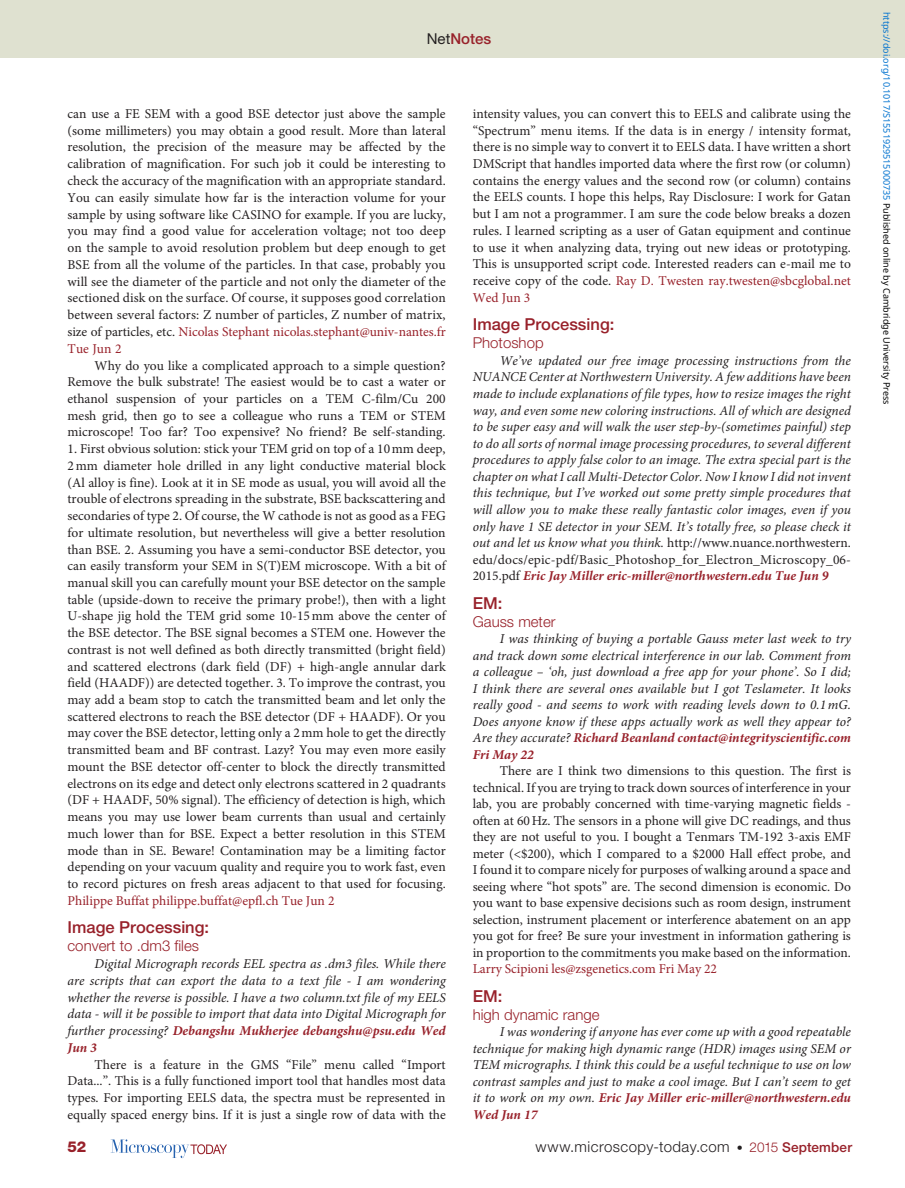
<style>
.page{position:relative;width:905px;height:1188px;background:#fff}
.page>*{position:absolute;margin:0;border:0;box-sizing:border-box;transform-origin:0 0}
.pSec1ttl{font:500 16.5px "Helvetica Neue LT Std";color:#98212a}
.pFirstpara{font:300 15px "Helvetica Neue LT Std";color:#98212a}
.t1{font:300 15px "Helvetica Neue LT Std";letter-spacing:.03em;color:#231f20}
.t2{font:500 15px "Helvetica Neue LT Std";color:#98212a}
.t3{font:800 15px "Helvetica Neue LT Std";color:#98212a}
.pPara{font:13.5px/16.6px "Minion Pro";color:#231f20;text-align:justify}
.pPara-2{font:italic 13.5px/16.5px "Minion Pro";color:#231f20;text-align:justify}
.t4{font:9px "Noto Sans";color:#0172cf}
.s1{font-weight:400;color:#231f20}
.s2{color:#98212a}
.s3{font-weight:700;color:#98212a}
.s4{font-style:normal}
.s5{font-size:12px}
.s6{font-size:13.5px;color:#98212a}
.s7{font-weight:500;font-size:13.5px;color:#98212a}
.s8{color:#000}
</style>
<div class="page">
<div style="left:0;top:0;width:904px;height:58px;background:#dfe1d0"></div>
<svg style="left:111px;top:1139px;width:116px;height:19px"></svg>
<p class="t2" style="left:427px;top:30px;width:66px"><span class="s1">Net</span>Notes</p>
<p class="pPara" style="left:68px;top:105px;width:380px">can use a FE SEM with a good BSE detector just above the sample (some millimeters) you may obtain a good result. More than lateral resolution, the precision of the measure may be affected by the calibration of magnification. For such job it could be interesting to check the accuracy of the magnification with an appropriate standard.<br>You can easily simulate how far is the interaction volume for your sample by using software like CASINO for example. If you are lucky, you may find a good value for acceleration voltage; not too deep on the sample to avoid resolution problem but deep enough to get BSE from all the volume of the particles. In that case, probably you will see the diameter of the particle and not only the diameter of the sectioned disk on the surface. Of course, it supposes good correlation between several factors: Z number of particles, Z number of matrix, size of particles, etc. <span class="s2">Nicolas Stephant nicolas.stephant@univ-nantes.fr Tue Jun 2</span></p>
<p class="pPara" style="left:68px;top:357px;width:379px;text-indent:27px">Why do you like a complicated approach to a simple question?<br>Remove the bulk substrate! The easiest would be to cast a water or ethanol suspension of your particles on a TEM C-film/Cu 200 mesh grid, then go to see a colleague who runs a TEM or STEM microscope! Too far? Too expensive? No friend? Be self-standing.</p>
<p class="pPara" style="left:68px;top:441px;width:380px">1. First obvious solution: stick your TEM grid on top of a 10mm deep, 2mm diameter hole drilled in any light conductive material block (Al alloy is fine). Look at it in SE mode as usual, you will avoid all the trouble of electrons spreading in the substrate, BSE backscattering and secondaries of type 2. Of course, the W cathode is not as good as a FEG for ultimate resolution, but nevertheless will give a better resolution than BSE. 2. Assuming you have a semi-conductor BSE detector, you can easily transform your SEM in S(T)EM microscope. With a bit of manual skill you can carefully mount your BSE detector on the sample table (upside-down to receive the primary probe!), then with a light U-shape jig hold the TEM grid some 10-15mm above the center of the BSE detector. The BSE signal becomes a STEM one. However the contrast is not well defined as both directly transmitted (bright field) and scattered electrons (dark field (DF) + high-angle annular dark field (HAADF)) are detected together. 3. To improve the contrast, you may add a beam stop to catch the transmitted beam and let only the scattered electrons to reach the BSE detector (DF + HAADF). Or you may cover the BSE detector, letting only a 2mm hole to get the directly transmitted beam and BF contrast. Lazy? You may even more easily mount the BSE detector off-center to block the directly transmitted electrons on its edge and detect only electrons scattered in 2 quadrants (DF + HAADF, 50% signal). The efficiency of detection is high, which means you may use lower beam currents than usual and certainly much lower than for BSE. Expect a better resolution in this STEM mode than in SE. Beware! Contamination may be a limiting factor depending on your vacuum quality and require you to work fast, even to record pictures on fresh areas adjacent to that used for focusing.<br><span class="s2">Philippe Buffat philippe.buffat@epfl.ch Tue Jun 2</span></p>
<p class="pSec1ttl" style="left:68px;top:918px;width:143px">Image Processing:</p>
<p class="pFirstpara" style="left:68px;top:937px;width:133px">convert to .dm3 files</p>
<p class="pPara-2" style="left:68px;top:955px;width:380px;text-indent:27px">Digital Micrograph records EEL spectra as .dm3 files. While there are scripts that can export the data to a text file - I am wondering whether the reverse is possible. I have a two column.txt file of my EELS data - will it be possible to import that data into Digital Micrograph for further processing? <span class="s3">Debangshu Mukherjee debangshu@psu.edu Wed Jun 3</span></p>
<p class="pPara" style="left:68px;top:1056px;width:380px;text-indent:27px">There is a feature in the GMS “File” menu called “Import Data...”. This is a fully functioned import tool that handles most data types. For importing EELS data, the spectra must be represented in equally spaced energy bins. If it is just a single row of data with the</p>
<p class="pPara" style="left:472px;top:105px;width:380px">intensity values, you can convert this to EELS and calibrate using the “Spectrum” menu items. If the data is in energy / intensity format, there is no simple way to convert it to EELS data. I have written a short DMScript that handles imported data where the first row (or column) contains the energy values and the second row (or column) contains the EELS counts. I hope this helps, Ray Disclosure: I work for Gatan but I am not a programmer. I am sure the code below breaks a dozen rules. I learned scripting as a user of Gatan equipment and continue to use it when analyzing data, trying out new ideas or prototyping.<br>This is unsupported script code. Interested readers can e-mail me to receive copy of the code. <span class="s2">Ray D. Twesten ray.twesten@sbcglobal.net Wed Jun 3</span></p>
<p class="pSec1ttl" style="left:472px;top:315px;width:143px">Image Processing:</p>
<p class="pFirstpara" style="left:472px;top:334px;width:72px">Photoshop</p>
<p class="pPara-2" style="left:472px;top:352px;width:380px;text-indent:27px">We’ve updated our free image processing instructions from the NUANCE Center at Northwestern University. A few additions have been made to include explanations of file types, how to resize images the right way, and even some new coloring instructions. All of which are designed to be super easy and will walk the user step-by-(sometimes painful) step to do all sorts of normal image processing procedures, to several different procedures to apply false color to an image. The extra special part is the chapter on what I call Multi-Detector Color. Now I know I did not invent this technique, but I’ve worked out some pretty simple procedures that will allow you to make these really fantastic color images, even if you only have 1 SE detector in your SEM. It’s totally free, so please check it out and let us know what you think. <span class="s4">http://www.nuance.northwestern. edu/docs/epic-pdf/Basic_Photoshop_for_Electron_Microscopy_06- 2015.pdf</span> <span class="s3">Eric Jay Miller eric-miller@northwestern.edu Tue Jun 9</span></p>
<p class="pSec1ttl" style="left:472px;top:593px;width:31px">EM:</p>
<p class="pFirstpara" style="left:472px;top:612px;width:84px">Gauss meter</p>
<p class="pPara-2" style="left:472px;top:631px;width:380px;text-indent:27px">I was thinking of buying a portable Gauss meter last week to try and track down some electrical interference in our lab. Comment from a colleague – ‘oh, just download a free app for your phone’. So I did; I think there are several ones available but I got Teslameter. It looks really good - and seems to work with reading levels down to 0.1mG.<br>Does anyone know if these apps actually work as well they appear to?<br>Are they accurate? <span class="s3">Richard Beanland contact@integrityscientific.com Fri May 22</span></p>
<p class="pPara" style="left:472px;top:763px;width:380px;text-indent:27px">There are I think two dimensions to this question. The first is technical. If you are trying to track down sources of interference in your lab, you are probably concerned with time-varying magnetic fields - often at 60Hz. The sensors in a phone will give DC readings, and thus they are not useful to you. I bought a Tenmars TM-192 3-axis EMF meter (&lt;$200), which I compared to a $2000 Hall effect probe, and I found it to compare nicely for purposes of walking around a space and seeing where “hot spots” are. The second dimension is economic. Do you want to base expensive decisions such as room design, instrument selection, instrument placement or interference abatement on an app you got for free? Be sure your investment in information gathering is in proportion to the commitments you make based on the information.<br><span class="s2">Larry Scipioni les@zsgenetics.com Fri May 22</span></p>
<p class="pSec1ttl" style="left:472px;top:986px;width:31px">EM:</p>
<p class="pFirstpara" style="left:472px;top:1005px;width:128px">high dynamic range</p>
<p class="pPara-2" style="left:472px;top:1024px;width:380px;text-indent:27px">I was wondering if anyone has ever come up with a good repeatable technique for making high dynamic range (HDR) images using SEM or TEM micrographs. I think this could be a useful technique to use on low contrast samples and just to make a cool image. But I can’t seem to get it to work on my own. <span class="s3">Eric Jay Miller eric-miller@northwestern.edu Wed Jun 17</span></p>
<p class="t3" style="left:68px;top:1138px;width:20px">52</p>
<p class="t1" style="left:535px;top:1137px;width:318px">www.microscopy-today.com <span class="s5">•</span> <span class="s6">2015</span> <span class="s7">September</span></p>
<p class="t4" style="left:893px;top:12px;width:394px;rotate:90deg">https://doi.org/10.1017/S1551929515000735 <span class="s8">Published online by Cambridge University Press</span></p>
</div>
